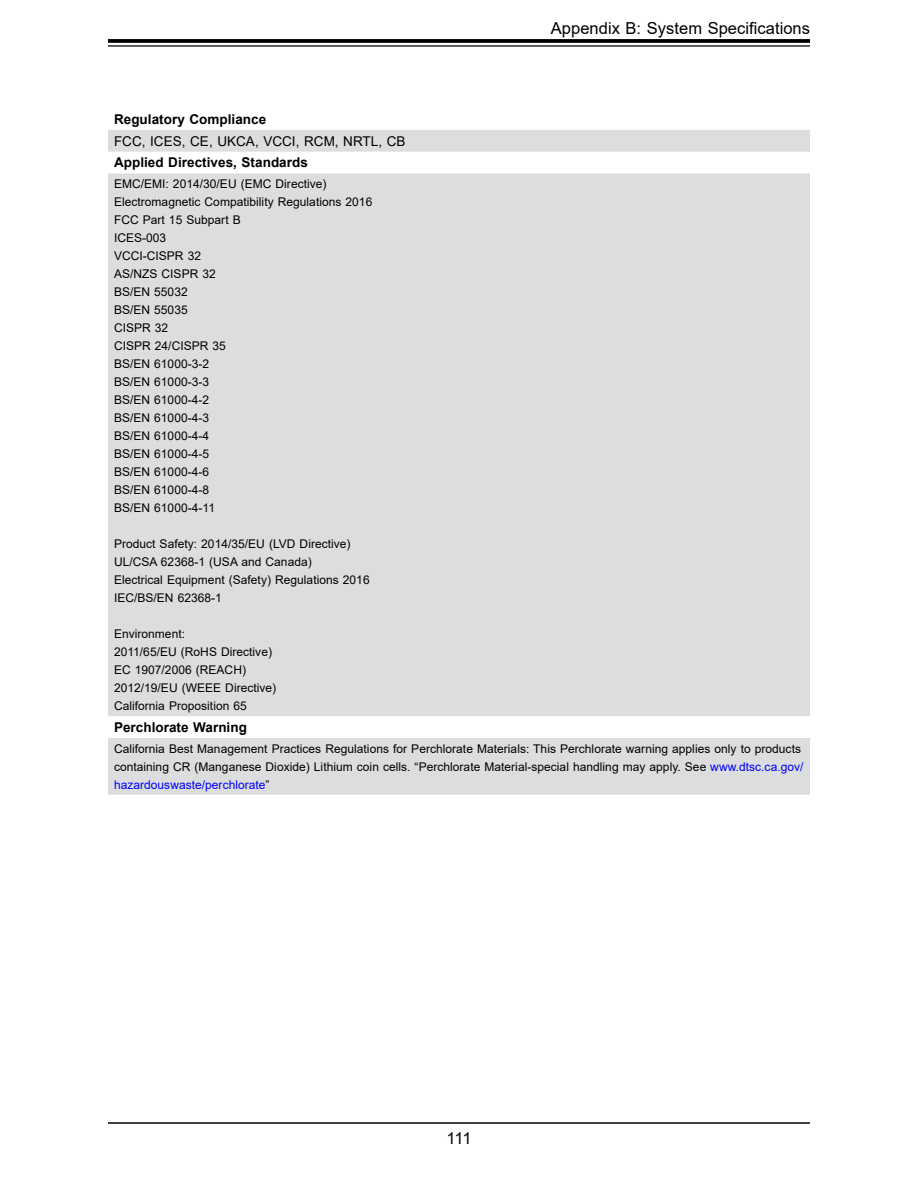
<style>
.page{position:relative;width:918px;height:1188px;background:#fff}
.page>*{position:absolute;margin:0;border:0;box-sizing:border-box;transform-origin:0 0}
.t1{font:16.5px "Arial";letter-spacing:.005em;color:#000}
.sm_table_column_head{font:700 13.5px "Arial";letter-spacing:.005em;color:#000}
.sm_table_column_head-2{font:13.5px "Arial";letter-spacing:.005em;color:#000}
.sm_table_text_small{font:12px/18px "Arial";letter-spacing:.005em;color:#000}
.s1{color:#00f}
</style>
<div class="page">
<hr style="left:108px;top:1122px;width:702px;height:2px;background:#000">
<svg style="left:108px;top:39px;width:702px;height:4px"></svg>
<hr style="left:108px;top:45px;width:702px;height:2px;background:#000">
<div style="left:108px;top:130px;width:702px;height:665px;background:#dcddde"></div>
<h1 class="t1" style="left:551px;top:16px;width:261px">Appendix B: System Specifications</h1>
<p class="sm_table_column_head" style="left:114px;top:110px;width:154px">Regulatory Compliance</p>
<p class="sm_table_column_head-2" style="left:114px;top:132px;width:293px">FCC, ICES, CE, UKCA, VCCI, RCM, NRTL, CB</p>
<p class="sm_table_column_head" style="left:114px;top:153px;width:195px">Applied Directives, Standards</p>
<p class="sm_table_text_small" style="left:114px;top:175px;width:214px">EMC/EMI: 2014/30/EU (EMC Directive)</p>
<p class="sm_table_text_small" style="left:114px;top:193px;width:260px">Electromagnetic Compatibility Regulations 2016</p>
<p class="sm_table_text_small" style="left:114px;top:211px;width:128px">FCC Part 15 Subpart B</p>
<p class="sm_table_text_small" style="left:114px;top:229px;width:54px">ICES-003</p>
<p class="sm_table_text_small" style="left:114px;top:247px;width:89px">VCCI-CISPR 32</p>
<p class="sm_table_text_small" style="left:114px;top:265px;width:103px">AS/NZS CISPR 32</p>
<p class="sm_table_text_small" style="left:114px;top:283px;width:75px">BS/EN 55032</p>
<p class="sm_table_text_small" style="left:114px;top:301px;width:75px">BS/EN 55035</p>
<p class="sm_table_text_small" style="left:114px;top:319px;width:56px">CISPR 32</p>
<p class="sm_table_text_small" style="left:114px;top:337px;width:113px">CISPR 24/CISPR 35</p>
<p class="sm_table_text_small" style="left:114px;top:355px;width:97px">BS/EN 61000-3-2</p>
<p class="sm_table_text_small" style="left:114px;top:373px;width:97px">BS/EN 61000-3-3</p>
<p class="sm_table_text_small" style="left:114px;top:391px;width:97px">BS/EN 61000-4-2</p>
<p class="sm_table_text_small" style="left:114px;top:409px;width:97px">BS/EN 61000-4-3</p>
<p class="sm_table_text_small" style="left:114px;top:427px;width:97px">BS/EN 61000-4-4</p>
<p class="sm_table_text_small" style="left:114px;top:445px;width:97px">BS/EN 61000-4-5</p>
<p class="sm_table_text_small" style="left:114px;top:463px;width:97px">BS/EN 61000-4-6</p>
<p class="sm_table_text_small" style="left:114px;top:481px;width:97px">BS/EN 61000-4-8</p>
<p class="sm_table_text_small" style="left:114px;top:499px;width:103px">BS/EN 61000-4-11</p>
<p class="sm_table_text_small" style="left:114px;top:535px;width:238px">Product Safety: 2014/35/EU (LVD Directive)</p>
<p class="sm_table_text_small" style="left:114px;top:553px;width:199px">UL/CSA 62368-1 (USA and Canada)</p>
<p class="sm_table_text_small" style="left:114px;top:571px;width:257px">Electrical Equipment (Safety) Regulations 2016</p>
<p class="sm_table_text_small" style="left:114px;top:589px;width:109px">IEC/BS/EN 62368-1</p>
<p class="sm_table_text_small" style="left:114px;top:625px;width:73px">Environment:</p>
<p class="sm_table_text_small" style="left:114px;top:643px;width:160px">2011/65/EU (RoHS Directive)</p>
<p class="sm_table_text_small" style="left:114px;top:661px;width:134px">EC 1907/2006 (REACH)</p>
<p class="sm_table_text_small" style="left:114px;top:679px;width:164px">2012/19/EU (WEEE Directive)</p>
<p class="sm_table_text_small" style="left:114px;top:697px;width:134px">California Proposition 65</p>
<p class="sm_table_column_head" style="left:114px;top:718px;width:134px">Perchlorate Warning</p>
<p class="sm_table_text_small" style="left:114px;top:739px;width:691px">California Best Management Practices Regulations for Perchlorate Materials: This Perchlorate warning applies only to products containing CR (Manganese Dioxide) Lithium coin cells. “Perchlorate Material-special handling may apply. See <span class="s1">www.dtsc.ca.gov/ hazardouswaste/perchlorate</span>”</p>
<h1 class="t1" style="left:446px;top:1127px;width:27px">111</h1>
</div>
